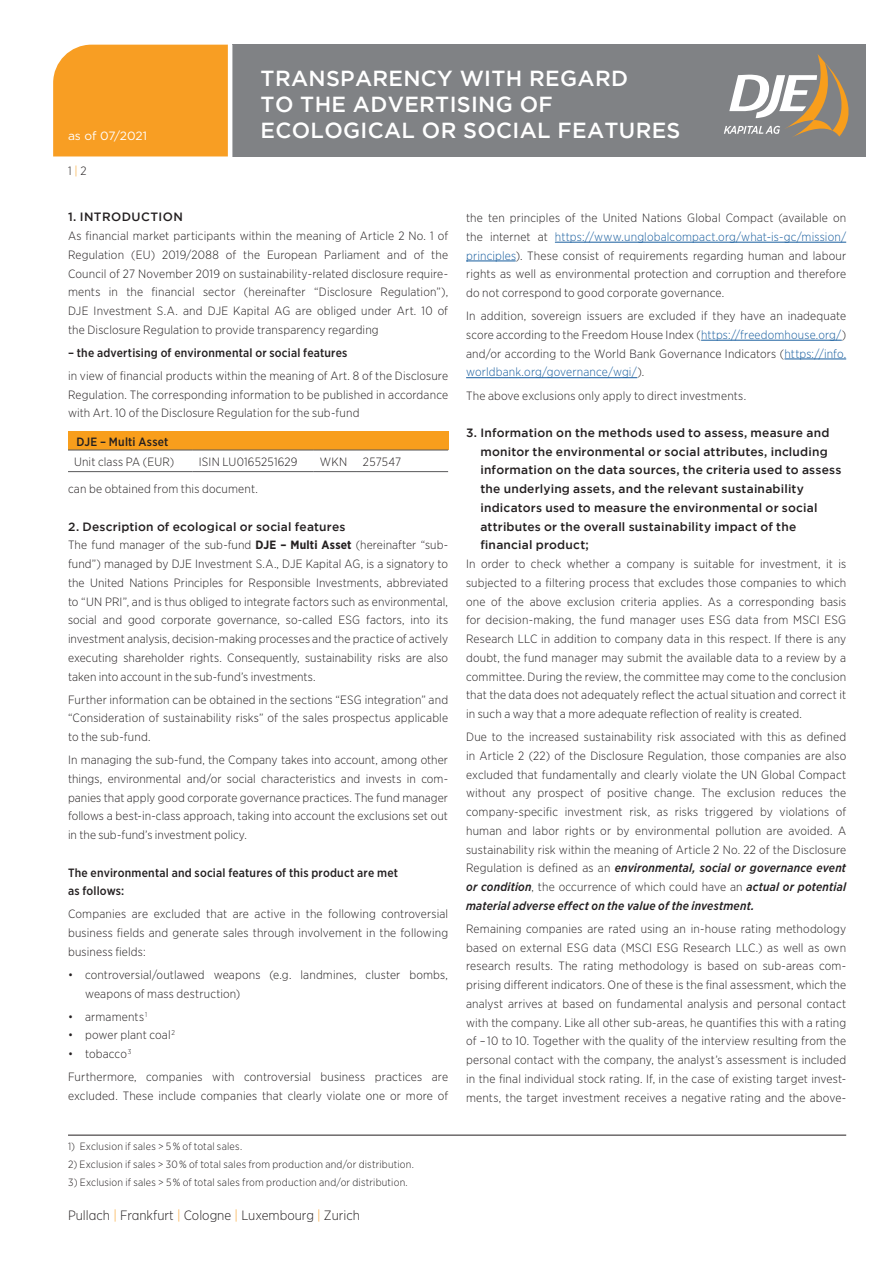
<style>
.page{position:relative;width:893px;height:1263px;background:#fff}
.page>*{position:absolute;margin:0;border:0;box-sizing:border-box;transform-origin:0 0}
.t1{font:500 21.75px/26.1px "Gotham";letter-spacing:.015em;color:#fff}
.t2{font:300 13.5px "Gotham Narrow";color:#231f20}
.t3{font:300 12px/18.8px "Gotham Narrow";letter-spacing:.01em;color:#231f20;text-align:justify}
.t4{font:500 12px/18.8px "Gotham";letter-spacing:.015em;color:#231f20}
.t5{font:500 12px/18.8px "Gotham Narrow";letter-spacing:.015em;color:#231f20}
.t6{font:500 12px "Gotham";letter-spacing:.035em;color:#231f20}
.t7{font:12px "Gotham";color:#fff}
.t8{font:300 10.5px "Gotham Narrow";letter-spacing:.02em;color:#231f20}
.s1{color:#f89e1c}
.s2{font-weight:700}
.s3{color:#175d9e}
.s4{font-weight:500;font-style:italic}
.s5{color:#f89e23}
</style>
<div class="page">
<div style="left:53px;top:45px;width:175px;height:111px;background:#f89e23"></div>
<div style="left:232px;top:45px;width:633px;height:112px;background:#808285"></div>
<svg style="left:724px;top:54px;width:124px;height:83px"></svg>
<div style="left:68px;top:432px;width:380px;height:18px;background:#f89e1c"></div>
<hr style="left:68px;top:450px;width:125px;height:1px;background:#57585a">
<hr style="left:193px;top:450px;width:121px;height:1px;background:#57585a">
<hr style="left:314px;top:450px;width:43px;height:1px;background:#57585a">
<hr style="left:357px;top:450px;width:91px;height:1px;background:#57585a">
<hr style="left:68px;top:471px;width:125px;height:1px;background:#57585a">
<hr style="left:193px;top:471px;width:121px;height:1px;background:#57585a">
<hr style="left:314px;top:471px;width:43px;height:1px;background:#57585a">
<hr style="left:357px;top:471px;width:91px;height:1px;background:#57585a">
<hr style="left:555px;top:242px;width:291px;height:1px;background:#175d9e">
<hr style="left:466px;top:261px;width:50px;height:1px;background:#175d9e">
<hr style="left:701px;top:340px;width:141px;height:1px;background:#175d9e">
<hr style="left:784px;top:359px;width:62px;height:1px;background:#175d9e">
<hr style="left:466px;top:377px;width:171px;height:1px;background:#175d9e">
<hr style="left:68px;top:1135px;width:778px;height:1px;background:#231f20">
<h1 class="t1" style="left:261px;top:64px;width:369px">TRANSPARENCY WITH REGARD<br>TO THE ADVERTISING OF</h1>
<p class="t7" style="left:68px;top:129px;width:80px">as of 07/2021</p>
<h1 class="t1" style="left:261px;top:117px;width:421px">ECOLOGICAL OR SOCIAL FEATURES</h1>
<p class="t3" style="left:68px;top:162px;width:20px">1 <span class="s1">|</span> 2</p>
<p class="t6" style="left:68px;top:210px;width:116px">1. INTRODUCTION</p>
<p class="t3" style="left:68px;top:226px;width:382px">As financial market participants within the meaning of Article 2 No. 1 of Regulation (EU) 2019/2088 of the European Parliament and of the Council of 27 November 2019 on sustainability-related disclosure require&shy;ments in the financial sector (hereinafter “Disclosure Regulation”), DJE Investment S.A. and DJE Kapital AG are obliged under Art. 10 of the Disclosure Regulation to provide transparency regarding</p>
<p class="t5" style="left:68px;top:343px;width:281px">– the advertising of environmental or social features</p>
<p class="t3" style="left:68px;top:366px;width:382px">in view of financial products within the meaning of Art. 8 of the Disclosure Regulation. The corresponding information to be published in accordance with Art. 10 of the Disclosure Regulation for the sub-fund</p>
<p class="t5" style="left:77px;top:432px;width:93px">DJE – Multi Asset</p>
<p class="t3" style="left:74px;top:452px;width:102px">Unit class PA (EUR)</p>
<p class="t3" style="left:199px;top:452px;width:100px">ISIN LU0165251629</p>
<p class="t3" style="left:320px;top:452px;width:29px">WKN</p>
<p class="t3" style="left:363px;top:452px;width:40px">257547</p>
<p class="t3" style="left:68px;top:479px;width:191px">can be obtained from this document.</p>
<p class="t4" style="left:68px;top:517px;width:279px">2. Description of ecological or social features</p>
<p class="t3" style="left:68px;top:535px;width:382px">The fund manager of the sub-fund <span class="s2">DJE – Multi Asset</span> (hereinafter “sub&shy;fund”) managed by DJE Investment S.A., DJE Kapital AG, is a signatory to the United Nations Principles for Responsible Investments, abbreviated to “UN PRI”, and is thus obliged to integrate factors such as environmental, social and good corporate governance, so-called ESG factors, into its investment analysis, decision-making processes and the practice of actively executing shareholder rights. Consequently, sustainability risks are also taken into account in the sub-fund’s investments.</p>
<p class="t3" style="left:68px;top:690px;width:382px">Further information can be obtained in the sections “ESG integration” and “Consideration of sustainability risks” of the sales prospectus applicable to the sub-fund.</p>
<p class="t3" style="left:68px;top:750px;width:382px">In managing the sub-fund, the Company takes into account, among other things, environmental and/or social characteristics and invests in com&shy;panies that apply good corporate governance practices. The fund manager follows a best-in-class approach, taking into account the exclusions set out in the sub-fund’s investment policy.</p>
<p class="t5" style="left:68px;top:863px;width:332px">The environmental and social features of this product are met as follows:</p>
<p class="t3" style="left:68px;top:904px;width:382px">Companies are excluded that are active in the following controversial business fields and generate sales through involvement in the following business fields:</p>
<p class="t3" style="left:85px;top:965px;width:365px;text-indent:-17px">• controversial/outlawed weapons (e.g. landmines, cluster bombs, weapons of mass destruction)</p>
<p class="t3" style="left:68px;top:1007px;width:81px">• armaments <sup>1</sup></p>
<p class="t3" style="left:68px;top:1025px;width:109px">• power plant coal <sup>2</sup></p>
<p class="t3" style="left:68px;top:1042px;width:382px;line-height:23px">• tobacco <sup>3<br></sup>Furthermore, companies with controversial business practices are</p>
<p class="t3" style="left:68px;top:1086px;width:382px">excluded. These include companies that clearly violate one or more of</p>
<p class="t3" style="left:466px;top:208px;width:382px">the ten principles of the United Nations Global Compact (available on the internet at <span class="s3">https://www.unglobalcompact.org/what-is-gc/mission/ principles</span>). These consist of requirements regarding human and labour rights as well as environmental protection and corruption and therefore do not correspond to good corporate governance.</p>
<p class="t3" style="left:466px;top:306px;width:382px">In addition, sovereign issuers are excluded if they have an inadequate score according to the Freedom House Index (<span class="s3">https://freedomhouse.org/</span>) and/or according to the World Bank Governance Indicators (<span class="s3">https://info. worldbank.org/governance/wgi/</span>).</p>
<p class="t3" style="left:466px;top:386px;width:281px">The above exclusions only apply to direct investments.</p>
<p class="t4" style="left:480px;top:423px;width:362px;text-indent:-14px">3. Information on the methods used to assess, measure and monitor the environmental or social attributes, including information on the data sources, the criteria used to assess the underlying assets, and the relevant sustainability indicators used to measure the environmental or social attributes or the overall sustainability impact of the financial product;</p>
<p class="t3" style="left:466px;top:554px;width:382px">In order to check whether a company is suitable for investment, it is subjected to a filtering process that excludes those companies to which one of the above exclusion criteria applies. As a corresponding basis for decision-making, the fund manager uses ESG data from MSCI ESG Research LLC in addition to company data in this respect. If there is any doubt, the fund manager may submit the available data to a review by a committee. During the review, the committee may come to the conclusion that the data does not adequately reflect the actual situation and correct it in such a way that a more adequate reflection of reality is created.</p>
<p class="t3" style="left:466px;top:727px;width:382px">Due to the increased sustainability risk associated with this as defined in Article 2 (22) of the Disclosure Regulation, those companies are also excluded that fundamentally and clearly violate the UN Global Compact without any prospect of positive change. The exclusion reduces the company-specific investment risk, as risks triggered by violations of human and labor rights or by environmental pollution are avoided. A sustainability risk within the meaning of Article 2 No. 22 of the Disclosure Regulation is defined as an <span class="s4">environmental, social or governance event or condition</span>, the occurrence of which could have an <span class="s4">actual or potential material adverse effect on the value of the investment.</span></p>
<p class="t3" style="left:466px;top:919px;width:382px">Remaining companies are rated using an in-house rating methodology based on external ESG data (MSCI ESG Research LLC.) as well as own research results. The rating methodology is based on sub-areas com&shy;prising different indicators. One of these is the final assessment, which the analyst arrives at based on fundamental analysis and personal contact with the company. Like all other sub-areas, he quantifies this with a rating of – 10 to 10. Together with the quality of the interview resulting from the personal contact with the company, the analyst’s assessment is included in the final individual stock rating. If, in the case of existing target invest&shy;ments, the target investment receives a negative rating and the above-</p>
<p class="t8" style="left:68px;top:1140px;width:176px">1) Exclusion if sales &gt; 5 % of total sales.</p>
<p class="t8" style="left:68px;top:1158px;width:347px">2) Exclusion if sales &gt; 30 % of total sales from production and/or distribution.</p>
<p class="t8" style="left:68px;top:1175px;width:341px">3) Exclusion if sales &gt; 5 % of total sales from production and/or distribution.</p>
<p class="t2" style="left:68px;top:1206px;width:294px">Pullach <span class="s5">|</span> Frankfurt <span class="s5">|</span> Cologne <span class="s5">|</span> Luxembourg <span class="s5">|</span> Zurich</p>
</div>
